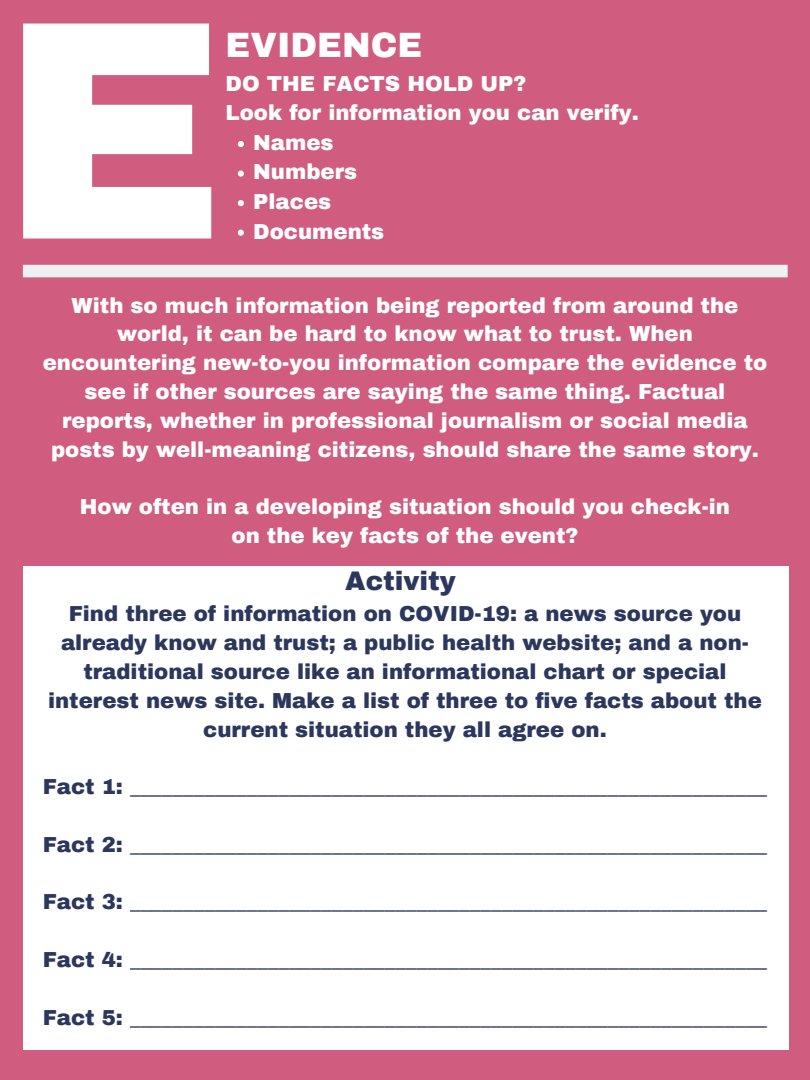
<style>
.page{position:relative;width:810px;height:1080px;background:#d05c7f}
.page>*{position:absolute;margin:0;border:0;box-sizing:border-box;transform-origin:0 0}
.t1{font:900 312.5px "Archivo";color:#fff}
.t2{font:900 34.38px "Archivo";color:#fff}
.t3{font:900 26.25px "Archivo";color:#2b375d}
.t4{font:900 21.25px/28.8px "Archivo";color:#2b375d;text-align:center}
.t5{font:900 21.25px/28.8px "Archivo";color:#fff}
</style>
<div class="page">
<svg style="left:238px;top:141px;width:6px;height:6px"></svg>
<svg style="left:238px;top:171px;width:6px;height:6px"></svg>
<svg style="left:238px;top:200px;width:6px;height:6px"></svg>
<svg style="left:238px;top:230px;width:6px;height:6px"></svg>
<div style="left:23px;top:265px;width:765px;height:12px;background:#eff0f2"></div>
<div style="left:23px;top:566px;width:765px;height:484px;background:#fff"></div>
<h1 class="t1" style="left:0;top:-36px;width:227px">E</h1>
<h2 class="t2" style="left:226px;top:26px;width:198px">EVIDENCE</h2>
<p class="t5" style="left:226px;top:69px;width:415px;line-height:29.5px">DO THE FACTS HOLD UP?<br>Look for information you can verify.</p>
<p class="t5" style="left:253px;top:128px;width:133px;line-height:29.5px">Names<br>Numbers<br>Places<br>Documents</p>
<p class="t5" style="left:43px;top:291px;width:726px;text-align:center">With so much information being reported from around the world, it can be hard to know what to trust. When encountering new-to-you information compare the evidence to see if other sources are saying the same thing. Factual reports, whether in professional journalism or social media posts by well-meaning citizens, should share the same story.</p>
<p class="t5" style="left:80px;top:493px;width:652px;text-align:center">How often in a developing situation should you check-in on the key facts of the event?</p>
<p class="t3" style="left:345px;top:567px;width:112px">Activity</p>
<p class="t4" style="left:48px;top:600px;width:715px">Find three of information on COVID-19: a news source you already know and trust; a public health website; and a non&shy;traditional source like an informational chart or special interest news site. Make a list of three to five facts about the current situation they all agree on.</p>
<p class="t4" style="left:43px;top:773px;width:726px">Fact 1: ____________________________________________________________</p>
<p class="t4" style="left:43px;top:830px;width:726px">Fact 2: ____________________________________________________________</p>
<p class="t4" style="left:43px;top:888px;width:726px">Fact 3: ____________________________________________________________</p>
<p class="t4" style="left:43px;top:946px;width:726px">Fact 4: ____________________________________________________________</p>
<p class="t4" style="left:43px;top:1003px;width:726px">Fact 5: ____________________________________________________________</p>
</div>
